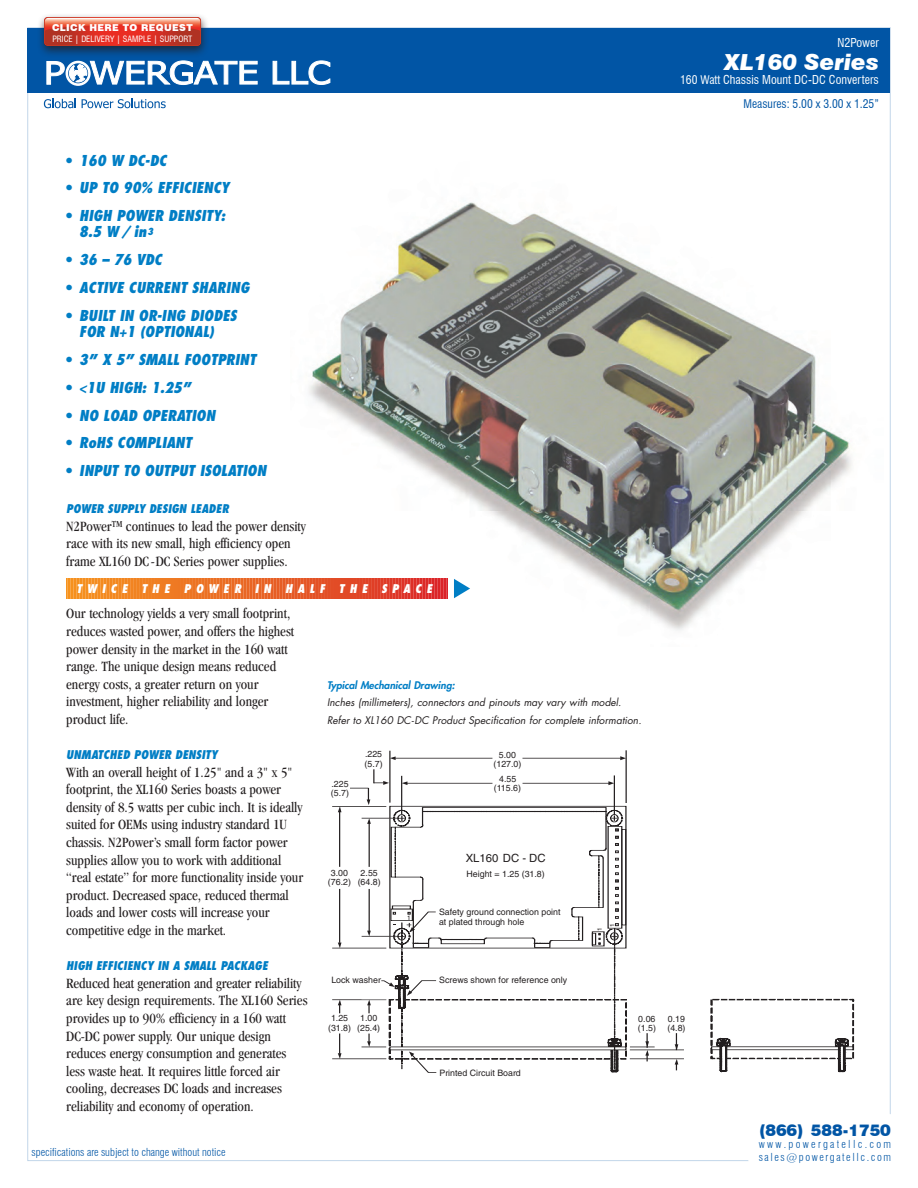
<style>
.page{position:relative;width:918px;height:1188px;background:#fff}
.page>*{position:absolute;margin:0;border:0;box-sizing:border-box;transform-origin:0 0}
.t1{font:italic 900 22.2px "Swiss 721 BT";color:#fff}
.t2{font:900 16.2px "Swiss 721 BT";color:#0155a5}
.t3{font:condensed 14.7px/17.5px "Garamond";color:#231f20}
.t4{font:italic 800 condensed 14.7px/16px "Futura";color:#007ec5}
.t5{font:condensed 12px "Swiss 721 BT";color:#fff}
.t6{font:italic 800 condensed 11.7px "Futura";color:#007ec5}
.t7{font:italic 800 condensed 11.7px "Futura";letter-spacing:.42em;color:#fff}
.t8{font:condensed 11.7px "Swiss 721 BT";color:#0155a5}
.t9{font:11.4px "Helvetica";color:#231f20}
.t10{font:300 condensed 10.8px "Swiss 721 BT";color:#0155a5}
.t11{font:300 condensed 10.8px "Swiss 721 BT";letter-spacing:.15em;color:#0155a5}
.t12{font:300 condensed 10.8px "Swiss 721 BT";letter-spacing:.21em;color:#0155a5}
.t13{font:italic 10.2px/17.5px "Futura";color:#231f20}
.t14{font:900 9.45px "Swiss 721 BT";letter-spacing:.04em;color:#fff}
.t15{font:8.85px/9.4px "Helvetica";color:#231f20;text-align:center}
.t16{font:condensed 8.55px "Swiss 721 BT";color:#fff}
.t17{font:6.3px "Helvetica";color:#231f20}
.s1{font-size:11.7px}
.s2{font-style:normal}
.s3{font-weight:800;color:#007ec5}
</style>
<div class="page">
<div style="left:28px;top:28px;width:862px;height:64px;background:#0155a5"></div>
<div style="left:36px;top:13px;width:174px;height:45px;background:#231f20;opacity:.75"></div>
<svg style="left:44px;top:17px;width:157px;height:29px;background:#d94d3c"></svg>
<svg style="left:272px;top:60px;width:59px;height:25px"></svg>
<svg style="left:46px;top:60px;width:212px;height:26px"></svg>
<svg style="left:44px;top:99px;width:32px;height:9px"></svg>
<svg style="left:82px;top:99px;width:84px;height:9px"></svg>
<img style="left:290px;top:202px;width:562px;height:429px">
<svg style="left:66px;top:579px;width:404px;height:19px;background:#e46c37"></svg>
<hr style="left:332px;top:999px;width:54px;height:1px;background:#231f20">
<hr style="left:630px;top:1050px;width:54px;height:1px;background:#231f20">
<hr style="left:390px;top:751px;width:1px;height:52px;background:#231f20">
<hr style="left:626px;top:751px;width:1px;height:52px;background:#231f20">
<hr style="left:395px;top:758px;width:97px;height:1px;background:#231f20">
<hr style="left:522px;top:758px;width:99px;height:1px;background:#231f20">
<svg style="left:390px;top:756px;width:6px;height:4px"></svg>
<svg style="left:620px;top:756px;width:6px;height:4px"></svg>
<hr style="left:332px;top:948px;width:54px;height:1px;background:#231f20">
<hr style="left:332px;top:806px;width:54px;height:1px;background:#231f20">
<hr style="left:339px;top:889px;width:1px;height:54px;background:#231f20">
<hr style="left:339px;top:812px;width:1px;height:55px;background:#231f20">
<svg style="left:338px;top:943px;width:3px;height:5px"></svg>
<svg style="left:338px;top:806px;width:3px;height:6px"></svg>
<hr style="left:332px;top:1059px;width:54px;height:1px;background:#231f20">
<svg style="left:338px;top:1034px;width:3px;height:25px"></svg>
<svg style="left:338px;top:1000px;width:3px;height:13px"></svg>
<hr style="left:630px;top:1059px;width:54px;height:1px;background:#231f20">
<svg style="left:675px;top:1059px;width:3px;height:11px"></svg>
<svg style="left:675px;top:1034px;width:3px;height:16px"></svg>
<svg style="left:710px;top:999px;width:144px;height:73px"></svg>
<svg style="left:350px;top:770px;width:305px;height:303px"></svg>
<p class="t14" style="left:52px;top:22px;width:142px">CLICK HERE TO REQUEST</p>
<p class="t16" style="left:52px;top:33px;width:141px">PRICE | DELIVERY | SAMPLE | SUPPORT</p>
<p class="t5" style="left:837px;top:35px;width:43px">N2Power</p>
<p class="t1" style="left:724px;top:49px;width:156px">XL160 Series</p>
<p class="t5" style="left:680px;top:73px;width:200px"><span class="s1">160 Watt</span> Chassis Mount DC-DC Converters</p>
<p class="t8" style="left:744px;top:97px;width:137px">Measures: 5.00 x 3.00 x 1.25”</p>
<p class="t4" style="left:66px;top:152px;width:102px"><span class="s2">•</span> 160 W DC-DC</p>
<p class="t4" style="left:66px;top:180px;width:165px"><span class="s2">•</span> UP TO 90% EFFICIENCY</p>
<p class="t4" style="left:79px;top:208px;width:147px;text-indent:-13px"><span class="s2">•</span> HIGH POWER DENSITY:<br>8.5 W <span class="s2">/</span>in<sup>3</sup></p>
<p class="t4" style="left:66px;top:252px;width:98px"><span class="s2">•</span> 36 – 76 VDC</p>
<p class="t4" style="left:66px;top:279px;width:185px"><span class="s2">•</span> ACTIVE CURRENT SHARING</p>
<p class="t4" style="left:79px;top:307px;width:159px;text-indent:-13px"><span class="s2">•</span> BUILT IN OR-ING DIODES<br>FOR N+1 (OPTIONAL)</p>
<p class="t4" style="left:66px;top:351px;width:191px"><span class="s2">•</span> 3” X 5” SMALL FOOTPRINT</p>
<p class="t4" style="left:66px;top:379px;width:126px"><span class="s2">•</span> &lt;1U HIGH: 1.25”</p>
<p class="t4" style="left:66px;top:407px;width:151px"><span class="s2">•</span> NO LOAD OPERATION</p>
<p class="t4" style="left:66px;top:435px;width:127px"><span class="s2">•</span> RoHS COMPLIANT</p>
<p class="t4" style="left:66px;top:463px;width:202px"><span class="s2">•</span> INPUT TO OUTPUT ISOLATION</p>
<p class="t6" style="left:66px;top:501px;width:164px">POWER SUPPLY DESIGN LEADER</p>
<p class="t3" style="left:66px;top:517px;width:241px">N2Power<sup>TM</sup> continues to lead the power density race with its new small, high efficiency open frame XL160 DC-DC Series power supplies.</p>
<p class="t3" style="left:66px;top:605px;width:229px">Our technology yields a very small footprint, reduces wasted power, and offers the highest power density in the market in the 160 watt range. The unique design means reduced energy costs, a greater return on your investment, higher reliability and longer product life.</p>
<p class="t6" style="left:66px;top:747px;width:153px">UNMATCHED POWER DENSITY</p>
<p class="t3" style="left:66px;top:763px;width:239px">With an overall height of 1.25" and a 3" x 5" footprint, the XL160 Series boasts a power density of 8.5 watts per cubic inch. It is ideally suited for OEMs using industry standard 1U chassis. N2Power’s small form factor power supplies allow you to work with additional “real estate” for more functionality inside your product. Decreased space, reduced thermal loads and lower costs will increase your competitive edge in the market.</p>
<p class="t6" style="left:66px;top:958px;width:203px">HIGH EFFICIENCY IN A SMALL PACKAGE</p>
<p class="t3" style="left:66px;top:974px;width:243px">Reduced heat generation and greater reliability are key design requirements. The XL160 Series provides up to 90% efficiency in a 160 watt DC-DC power supply. Our unique design reduces energy consumption and generates less waste heat. It requires little forced air cooling, decreases DC loads and increases reliability and economy of operation.</p>
<p class="t7" style="left:76px;top:581px;width:357px">TWICE THE POWER IN HALF THE SPACE</p>
<p class="t13" style="left:327px;top:676px;width:316px"><span class="s3">Typical Mechanical Drawing:<br></span>Inches (millimeters), connectors and pinouts may vary with model.<br>Refer to XL160 DC-DC Product Specification for complete information.</p>
<p class="t15" style="left:365px;top:749px;width:20px;text-align:left">.225 (5.7)</p>
<p class="t15" style="left:494px;top:750px;width:29px">5.00 (127.0)</p>
<p class="t15" style="left:494px;top:774px;width:29px">4.55 (115.6)</p>
<p class="t15" style="left:331px;top:779px;width:20px;text-align:left">.225 (5.7)</p>
<p class="t9" style="left:466px;top:851px;width:81px">XL160 DC - DC</p>
<p class="t15" style="left:467px;top:869px;width:80px">Height = 1.25 (31.8)</p>
<p class="t15" style="left:358px;top:868px;width:25px">2.55 (64.8)</p>
<p class="t15" style="left:328px;top:868px;width:25px">3.00 (76.2)</p>
<p class="t15" style="left:439px;top:906px;width:123px;line-height:10.6px;text-align:left">Safety ground connection point at plated through hole</p>
<p class="t17" style="left:407px;top:914px;width:5px">1</p>
<p class="t17" style="left:609px;top:927px;width:5px;rotate:-90deg">1</p>
<p class="t17" style="left:596px;top:931px;width:5px;rotate:-90deg">1</p>
<p class="t15" style="left:331px;top:975px;width:51px">Lock washer</p>
<p class="t15" style="left:439px;top:975px;width:129px">Screws shown for reference only</p>
<p class="t15" style="left:328px;top:1014px;width:25px">1.25 (31.8)</p>
<p class="t15" style="left:357px;top:1014px;width:25px">1.00 (25.4)</p>
<p class="t15" style="left:638px;top:1014px;width:20px;text-align:left">0.06 (1.5)</p>
<p class="t15" style="left:667px;top:1014px;width:20px;text-align:left">0.19 (4.8)</p>
<p class="t15" style="left:440px;top:1068px;width:83px">Printed Circuit Board</p>
<p class="t10" style="left:32px;top:1146px;width:196px">specifications are subject to change without notice</p>
<p class="t2" style="left:759px;top:1120px;width:134px">(866) 588-1750</p>
<p class="t12" style="left:759px;top:1138px;width:134px">www.powergatellc.com</p>
<p class="t11" style="left:759px;top:1151px;width:134px">sales@powergatellc.com</p>
</div>
